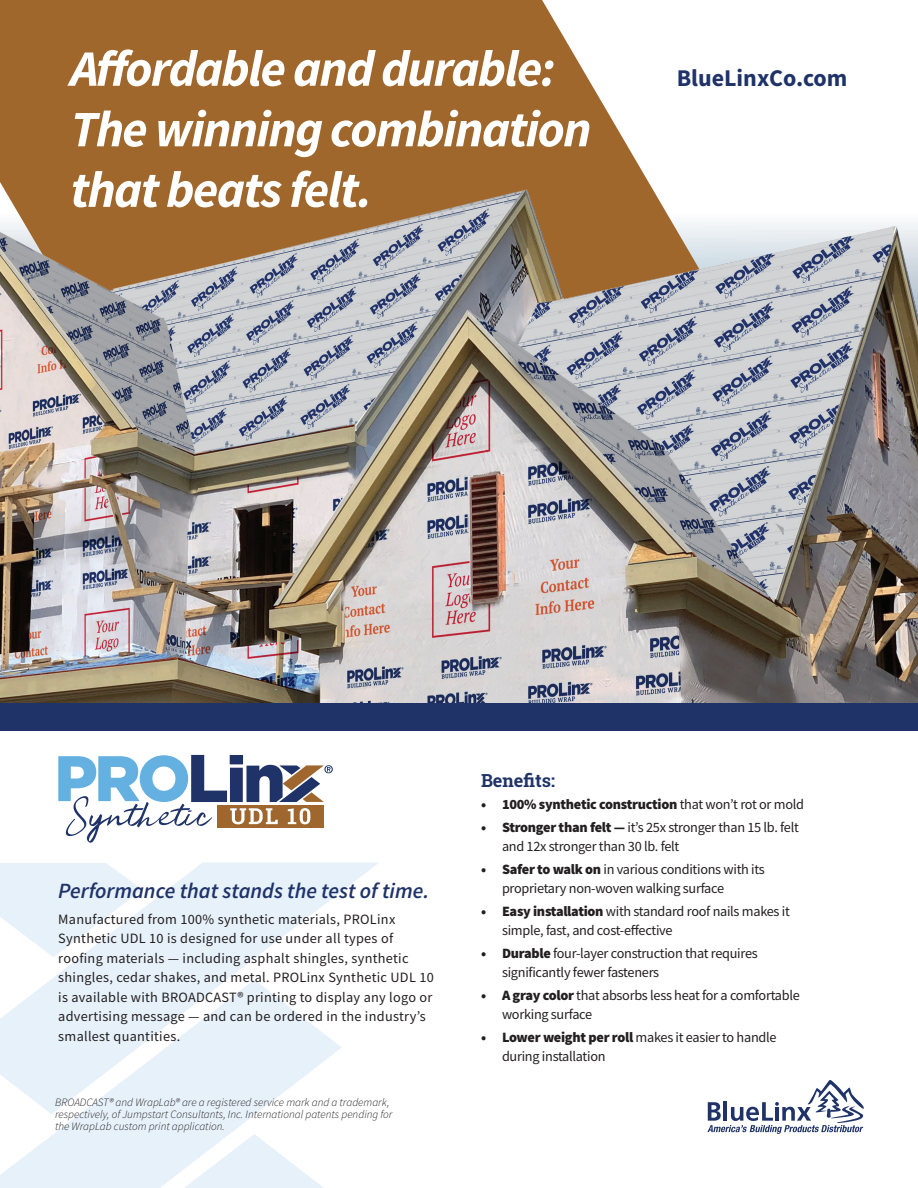
<style>
.page{position:relative;width:918px;height:1188px;background:#fff}
.page>*{position:absolute;margin:0;border:0;box-sizing:border-box;transform-origin:0 0}
.t1{font:italic 700 51px/60.6px "Source Sans Pro";letter-spacing:-.03em;color:#fff}
.t2{font:700 24px "Source Sans Pro";color:#1f3369}
.t3{font:italic 600 21.75px "Source Sans Pro";color:#1f3369}
.t4{font:700 18px "Roboto Slab";color:#1f3369}
.t5{font:14.25px/19.5px "Source Sans Pro";letter-spacing:-.015em;color:#231f20}
.t6{font:14.25px/19.5px "Source Sans Pro";letter-spacing:.02em;color:#231f20}
.t7{font:900 14.25px "Source Sans Pro";letter-spacing:-.02em;color:#231f20}
.t8{font:italic 300 11.25px/12px "Source Sans Pro";color:#231f20}
.s1{font-weight:400}
.s2{font-weight:900}
</style>
<div class="page">
<svg style="left:58px;top:755px;width:275px;height:88px"></svg>
<svg style="left:0;top:1114px;width:324px;height:74px;fill:#e7f1fa"></svg>
<svg style="left:0;top:863px;width:378px;height:251px;fill:#e7f1fa"></svg>
<svg style="left:707px;top:1080px;width:157px;height:54px"></svg>
<svg style="left:0;top:0;width:648px;height:181px;background:#a7733e"></svg>
<div style="left:0;top:702px;width:918px;height:28px;background:#1f3369"></div>
<img style="left:0;top:181px;width:918px;height:521px">
<h1 class="t1" style="left:70px;top:37px;width:523px">Affordable and durable:<br>The winning combination that beats felt.</h1>
<h2 class="t2" style="left:677px;top:61px;width:172px">BlueLinxCo.com</h2>
<h3 class="t3" style="left:58px;top:877px;width:372px">Performance that stands the test of time.</h3>
<p class="t6" style="left:58px;top:909px;width:377px">Manufactured from 100% synthetic materials, PROLinx Synthetic UDL 10 is designed for use under all types of roofing materials — including asphalt shingles, synthetic shingles, cedar shakes, and metal. PROLinx Synthetic UDL 10 is available with BROADCAST® printing to display any logo or advertising message — and can be ordered in the industry’s smallest quantities.</p>
<p class="t8" style="left:55px;top:1096px;width:339px">BROADCAST® and WrapLab® are a registered service mark and a trademark, respectively, of Jumpstart Consultants, Inc. International patents pending for the WrapLab custom print application.</p>
<p class="t4" style="left:481px;top:768px;width:76px">Benefits:</p>
<p class="t7" style="left:481px;top:795px;width:325px">• 100% synthetic construction <span class="s1">that won’t rot or mold</span></p>
<p class="t5" style="left:502px;top:817px;width:298px;text-indent:-21px"><span class="s2">• Stronger than felt —</span> it’s 25x stronger than 15 lb. felt and 12x stronger than 30 lb. felt</p>
<p class="t5" style="left:502px;top:859px;width:264px;text-indent:-21px"><span class="s2">• Safer to walk on</span> in various conditions with its proprietary non-woven walking surface</p>
<p class="t5" style="left:502px;top:901px;width:289px;text-indent:-21px"><span class="s2">• Easy installation</span> with standard roof nails makes it simple, fast, and cost-effective</p>
<p class="t5" style="left:502px;top:943px;width:257px;text-indent:-21px"><span class="s2">• Durable</span> four-layer construction that requires significantly fewer fasteners</p>
<p class="t5" style="left:502px;top:985px;width:299px;text-indent:-21px"><span class="s2">• A gray color</span> that absorbs less heat for a comfortable working surface</p>
<p class="t5" style="left:502px;top:1027px;width:276px;text-indent:-21px"><span class="s2">• Lower weight per roll</span> makes it easier to handle during installation</p>
</div>
